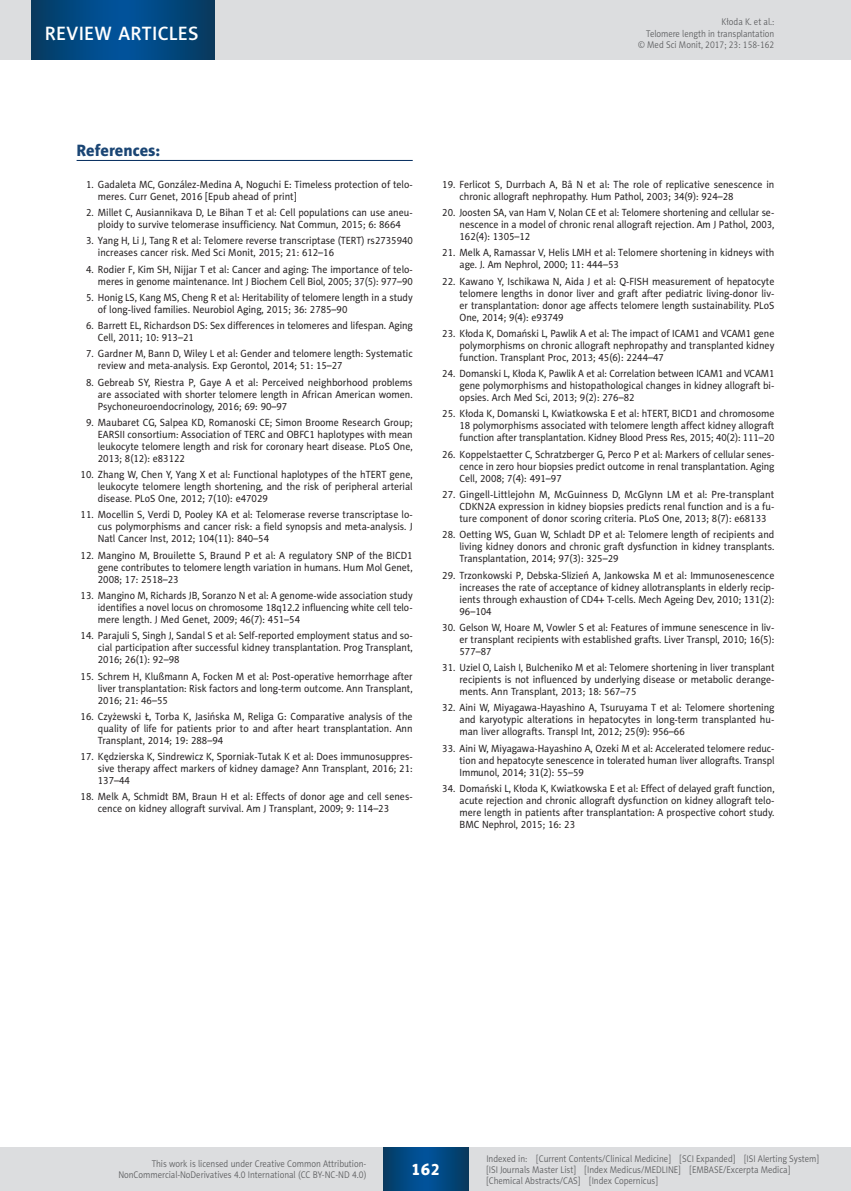
<style>
.page{position:relative;width:851px;height:1191px;background:#fff}
.page>*{position:absolute;margin:0;border:0;box-sizing:border-box;transform-origin:0 0}
.t1{font:19.5px "Naomi Sans EFN Medium";letter-spacing:.015em;color:#fff}
.MSM_Referencje_Tytul{font:16.5px "Naomi Sans EFN Heavy";color:#1a4574}
.t2{font:16.5px "Naomi Sans EFN Heavy";color:#fff}
.MSM_Referencje_punkt{font:10.5px/12px "Naomi Sans EFN";color:#231f20;text-align:justify;scale:.95 1}
.MSM_Referencje_punkt-2{font:10.5px/12px "Naomi Sans EFN";color:#231f20;text-align:justify;scale:.94 1}
.MSM_Referencje_punkt-3{font:10.5px/12px "Naomi Sans EFN";color:#231f20;text-align:justify;scale:.96 1}
.t3{font:9.75px/11.2px "Naomi Sans EFN Light";color:#57585a;text-align:right;scale:.9 1}
</style>
<div class="page">
<hr style="left:77px;top:160px;width:335px;height:1px;background:#00295c">
<div style="left:0;top:1148px;width:850px;height:43px;background:#dcdddf"></div>
<svg style="left:383px;top:1147px;width:85px;height:43px;background:#02477e"></svg>
<div style="left:0;top:0;width:850px;height:60px;background:#dcdddf"></div>
<svg style="left:32px;top:0;width:183px;height:60px;background:#02477e"></svg>
<h1 class="t1" style="left:45px;top:22px;width:155px">REVIEW ARTICLES</h1>
<p class="t3" style="left:638px;top:16px;width:153px">Kłoda K. et al.:<br>Telomere length in transplantation © Med Sci Monit, 2017; 23: 158-162</p>
<p class="MSM_Referencje_Tytul" style="left:77px;top:140px;width:85px">References:</p>
<p class="MSM_Referencje_punkt" style="left:98px;top:178px;width:333px;text-indent:-12px">1. Gadaleta MC, González-Medina A, Noguchi E: Timeless protection of telo&shy;meres. Curr Genet, 2016 [Epub ahead of print]</p>
<p class="MSM_Referencje_punkt" style="left:86px;top:207px;width:345px;text-align:center">2. Millet C, Ausiannikava D, Le Bihan T et al: Cell populations can use aneu&shy;ploidy to survive telomerase insufficiency. Nat Commun, 2015; 6: 8664</p>
<p class="MSM_Referencje_punkt" style="left:98px;top:235px;width:333px;text-indent:-12px">3. Yang H, Li J, Tang R et al: Telomere reverse transcriptase (TERT) rs2735940 increases cancer risk. Med Sci Monit, 2015; 21: 612–16</p>
<p class="MSM_Referencje_punkt" style="left:86px;top:263px;width:345px;text-align:right">4. Rodier F, Kim SH, Nijjar T et al: Cancer and aging: The importance of telo&shy;meres in genome maintenance. Int J Biochem Cell Biol, 2005; 37(5): 977–90</p>
<p class="MSM_Referencje_punkt-2" style="left:98px;top:291px;width:336px;text-indent:-12px">5. Honig LS, Kang MS, Cheng R et al: Heritability of telomere length in a study of long-lived families. Neurobiol Aging, 2015; 36: 2785–90</p>
<p class="MSM_Referencje_punkt-2" style="left:98px;top:320px;width:336px;text-indent:-12px">6. Barrett EL, Richardson DS: Sex differences in telomeres and lifespan. Aging<br>Cell, 2011; 10: 913–21</p>
<p class="MSM_Referencje_punkt" style="left:98px;top:348px;width:333px;text-indent:-12px">7. Gardner M, Bann D, Wiley L et al: Gender and telomere length: Systematic review and meta-analysis. Exp Gerontol, 2014; 51: 15–27</p>
<p class="MSM_Referencje_punkt-3" style="left:98px;top:376px;width:329px;text-indent:-12px">8. Gebreab SY, Riestra P, Gaye A et al: Perceived neighborhood problems are associated with shorter telomere length in African American women.<br>Psychoneuroendocrinology, 2016; 69: 90–97</p>
<p class="MSM_Referencje_punkt" style="left:98px;top:416px;width:333px;text-indent:-12px">9. Maubaret CG, Salpea KD, Romanoski CE; Simon Broome Research Group; EARSII consortium: Association of TERC and OBFC1 haplotypes with mean leukocyte telomere length and risk for coronary heart disease. PLoS One, 2013; 8(12): e83122</p>
<p class="MSM_Referencje_punkt" style="left:98px;top:469px;width:333px;text-indent:-17px">10. Zhang W, Chen Y, Yang X et al: Functional haplotypes of the hTERT gene, leukocyte telomere length shortening, and the risk of peripheral arterial disease. PLoS One, 2012; 7(10): e47029</p>
<p class="MSM_Referencje_punkt" style="left:98px;top:509px;width:333px;text-indent:-17px">11. Mocellin S, Verdi D, Pooley KA et al: Telomerase reverse transcriptase lo&shy;cus polymorphisms and cancer risk: a field synopsis and meta-analysis. J Natl Cancer Inst, 2012; 104(11): 840–54</p>
<p class="MSM_Referencje_punkt" style="left:98px;top:549px;width:333px;text-indent:-17px">12. Mangino M, Brouilette S, Braund P et al: A regulatory SNP of the BICD1 gene contributes to telomere length variation in humans. Hum Mol Genet, 2008; 17: 2518–23</p>
<p class="MSM_Referencje_punkt-2" style="left:98px;top:589px;width:336px;text-indent:-17px">13. Mangino M, Richards JB, Soranzo N et al: A genome-wide association study identifies a novel locus on chromosome 18q12.2 influencing white cell telo&shy;mere length. J Med Genet, 2009; 46(7): 451–54</p>
<p class="MSM_Referencje_punkt" style="left:98px;top:630px;width:333px;text-indent:-17px">14. Parajuli S, Singh J, Sandal S et al: Self-reported employment status and so&shy;cial participation after successful kidney transplantation. Prog Transplant, 2016; 26(1): 92–98</p>
<p class="MSM_Referencje_punkt" style="left:98px;top:670px;width:333px;text-indent:-17px">15. Schrem H, Klußmann A, Focken M et al: Post-operative hemorrhage after liver transplantation: Risk factors and long-term outcome. Ann Transplant, 2016; 21: 46–55</p>
<p class="MSM_Referencje_punkt" style="left:98px;top:710px;width:333px;text-indent:-17px">16. Czyżewski Ł, Torba K, Jasińska M, Religa G: Comparative analysis of the quality of life for patients prior to and after heart transplantation. Ann Transplant, 2014; 19: 288–94</p>
<p class="MSM_Referencje_punkt" style="left:98px;top:750px;width:333px;text-indent:-17px">17. Kędzierska K, Sindrewicz K, Sporniak-Tutak K et al: Does immunosuppres&shy;sive therapy affect markers of kidney damage? Ann Transplant, 2016; 21:<br>137–44</p>
<p class="MSM_Referencje_punkt" style="left:81px;top:791px;width:351px;text-align:center">18. Melk A, Schmidt BM, Braun H et al: Effects of donor age and cell senes&shy;cence on kidney allograft survival. Am J Transplant, 2009; 9: 114–23</p>
<p class="MSM_Referencje_punkt" style="left:459px;top:178px;width:333px;text-indent:-17px">19. Ferlicot S, Durrbach A, Bâ N et al: The role of replicative senescence in chronic allograft nephropathy. Hum Pathol, 2003; 34(9): 924–28</p>
<p class="MSM_Referencje_punkt-2" style="left:459px;top:207px;width:336px;text-indent:-17px">20. Joosten SA, van Ham V, Nolan CE et al: Telomere shortening and cellular se&shy;nescence in a model of chronic renal allograft rejection. Am J Pathol, 2003, 162(4): 1305–12</p>
<p class="MSM_Referencje_punkt" style="left:459px;top:247px;width:333px;text-indent:-17px">21. Melk A, Ramassar V, Helis LMH et al: Telomere shortening in kidneys with age. J. Am Nephrol, 2000; 11: 444–53</p>
<p class="MSM_Referencje_punkt" style="left:459px;top:275px;width:333px;text-indent:-17px">22. Kawano Y, Ischikawa N, Aida J et al: Q-FISH measurement of hepatocyte telomere lengths in donor liver and graft after pediatric living-donor liv&shy;er transplantation: donor age affects telomere length sustainability. PLoS One, 2014; 9(4): e93749</p>
<p class="MSM_Referencje_punkt-2" style="left:459px;top:327px;width:336px;text-indent:-17px">23. Kłoda K, Domański L, Pawlik A et al: The impact of ICAM1 and VCAM1 gene polymorphisms on chronic allograft nephropathy and transplanted kidney function. Transplant Proc, 2013; 45(6): 2244–47</p>
<p class="MSM_Referencje_punkt-2" style="left:459px;top:368px;width:336px;text-indent:-17px">24. Domanski L, Kłoda K, Pawlik A et al: Correlation between ICAM1 and VCAM1 gene polymorphisms and histopathological changes in kidney allograft bi&shy;opsies. Arch Med Sci, 2013; 9(2): 276–82</p>
<p class="MSM_Referencje_punkt" style="left:459px;top:408px;width:333px;text-indent:-17px">25. Kłoda K, Domanski L, Kwiatkowska E et al: hTERT, BICD1 and chromosome 18 polymorphisms associated with telomere length affect kidney allograft function after transplantation. Kidney Blood Press Res, 2015; 40(2): 111–20</p>
<p class="MSM_Referencje_punkt" style="left:459px;top:448px;width:333px;text-indent:-17px">26. Koppelstaetter C, Schratzberger G, Perco P et al: Markers of cellular senes&shy;cence in zero hour biopsies predict outcome in renal transplantation. Aging Cell, 2008; 7(4): 491–97</p>
<p class="MSM_Referencje_punkt-3" style="left:459px;top:488px;width:329px;text-indent:-17px">27. Gingell-Littlejohn M, McGuinness D, McGlynn LM et al: Pre-transplant CDKN2A expression in kidney biopsies predicts renal function and is a fu&shy;ture component of donor scoring criteria. PLoS One, 2013; 8(7): e68133</p>
<p class="MSM_Referencje_punkt" style="left:459px;top:529px;width:333px;text-indent:-17px">28. Oetting WS, Guan W, Schladt DP et al: Telomere length of recipients and living kidney donors and chronic graft dysfunction in kidney transplants.<br>Transplantation, 2014; 97(3): 325–29</p>
<p class="MSM_Referencje_punkt" style="left:459px;top:569px;width:333px;text-indent:-17px">29. Trzonkowski P, Debska-Slizień A, Jankowska M et al: Immunosenescence increases the rate of acceptance of kidney allotransplants in elderly recip&shy;ients through exhaustion of CD4+ T-cells. Mech Ageing Dev, 2010; 131(2):<br>96–104</p>
<p class="MSM_Referencje_punkt" style="left:459px;top:621px;width:333px;text-indent:-17px">30. Gelson W, Hoare M, Vowler S et al: Features of immune senescence in liv&shy;er transplant recipients with established grafts. Liver Transpl, 2010; 16(5):<br>577–87</p>
<p class="MSM_Referencje_punkt" style="left:459px;top:661px;width:333px;text-indent:-17px">31. Uziel O, Laish I, Bulcheniko M et al: Telomere shortening in liver transplant recipients is not influenced by underlying disease or metabolic derange&shy;ments. Ann Transplant, 2013; 18: 567–75</p>
<p class="MSM_Referencje_punkt" style="left:459px;top:702px;width:333px;text-indent:-17px">32. Aini W, Miyagawa-Hayashino A, Tsuruyama T et al: Telomere shortening and karyotypic alterations in hepatocytes in long-term transplanted hu&shy;man liver allografts. Transpl Int, 2012; 25(9): 956–66</p>
<p class="MSM_Referencje_punkt-2" style="left:459px;top:742px;width:336px;text-indent:-17px">33. Aini W, Miyagawa-Hayashino A, Ozeki M et al: Accelerated telomere reduc&shy;tion and hepatocyte senescence in tolerated human liver allografts. Transpl Immunol, 2014; 31(2): 55–59</p>
<p class="MSM_Referencje_punkt" style="left:459px;top:782px;width:333px;text-indent:-17px">34. Domański L, Kłoda K, Kwiatkowska E et al: Effect of delayed graft function, acute rejection and chronic allograft dysfunction on kidney allograft telo&shy;mere length in patients after transplantation: A prospective cohort study.<br>BMC Nephrol, 2015; 16: 23</p>
<p class="t3" style="left:118px;top:1158px;width:277px">This work is licensed under Creative Common Attribution-<br>NonCommercial-NoDerivatives 4.0 International (CC BY-NC-ND 4.0)</p>
<h2 class="t2" style="left:411px;top:1159px;width:30px">162</h2>
<p class="t3" style="left:486px;top:1152px;width:371px;text-align:left">Indexed in: [Current Contents/Clinical Medicine] [SCI Expanded] [ISI Alerting System] [ISI Journals Master List] [Index Medicus/MEDLINE] [EMBASE/Excerpta Medica] [Chemical Abstracts/CAS] [Index Copernicus]</p>
</div>
